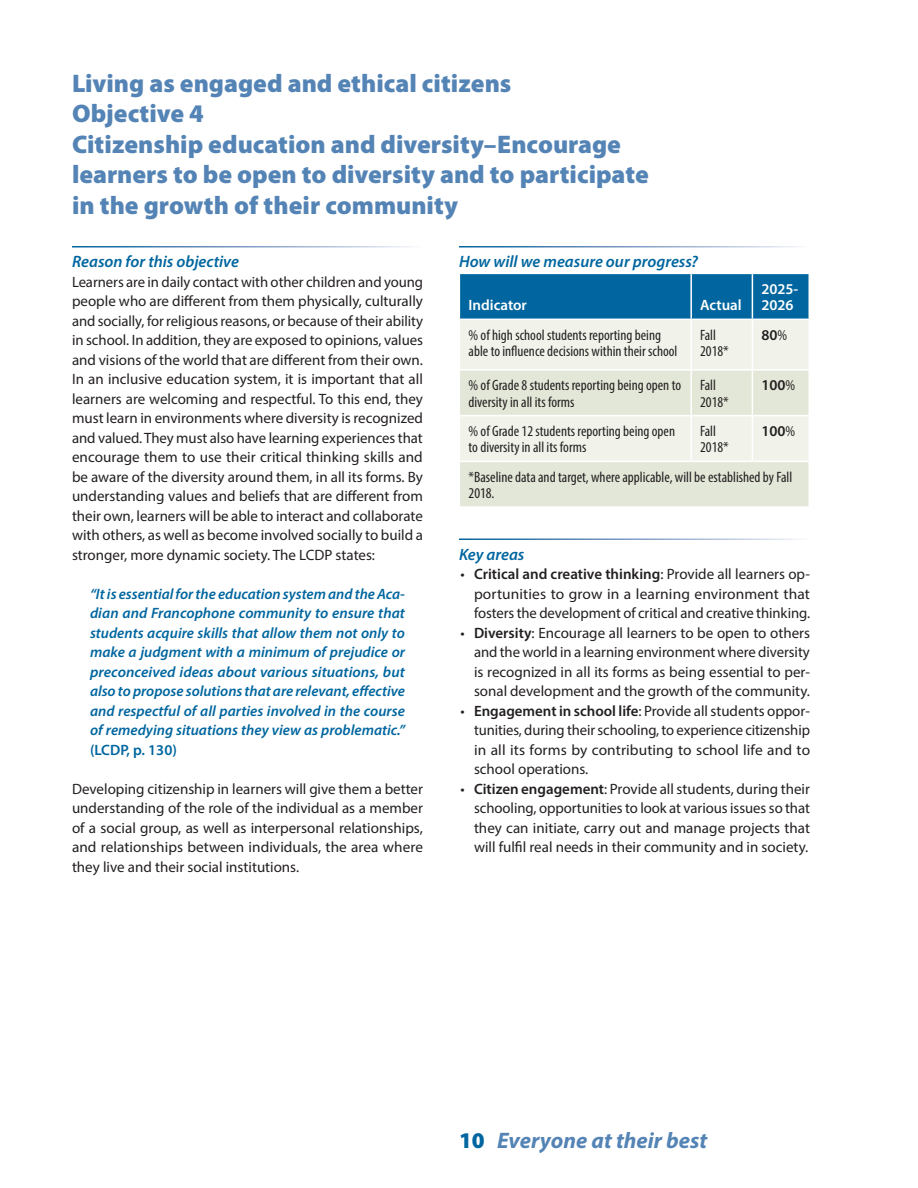
<style>
.page{position:relative;width:918px;height:1188px;background:#fff}
.page>*{position:absolute;margin:0;border:0;box-sizing:border-box;transform-origin:0 0}
.Heading_2{font:900 25.5px/30.6px "Myriad Pro";color:#5484b5}
.t1{font:italic 700 22.5px "Myriad Pro";color:#5484b5}
.Heading_3{font:italic 600 16.5px "Myriad Pro";color:#01669f}
.text{font:15px/19.5px "Myriad Pro";color:#231f20;text-align:justify}
.quote{font:italic 600 15px/19.5px "Myriad Pro";color:#01669f;text-align:justify}
.table_text{font:condensed 15px/16.5px "Myriad Pro";color:#231f20}
.table_head{font:600 15px/16.5px "Myriad Pro";color:#fff}
.table_text-2{font:600 15px "Myriad Pro";color:#231f20}
.s1{font-style:normal}
.s2{font-weight:400;font-stretch:condensed}
.s3{font-weight:600}
.s4{font-weight:900;font-style:normal;color:#01669f}
</style>
<div class="page">
<div style="left:460px;top:274px;width:348px;height:45px;background:#01669f"></div>
<div style="left:460px;top:320px;width:348px;height:49px;background:#f1f3eb"></div>
<svg style="left:460px;top:371px;width:348px;height:135px;background:#e7ebde"></svg>
<hr style="left:690px;top:274px;width:2px;height:45px;background:#fff">
<hr style="left:752px;top:274px;width:1px;height:45px;background:#fff">
<hr style="left:690px;top:320px;width:2px;height:49px;background:#fff">
<hr style="left:752px;top:320px;width:1px;height:49px;background:#fff">
<hr style="left:690px;top:371px;width:2px;height:44px;background:#fff">
<hr style="left:752px;top:371px;width:1px;height:44px;background:#fff">
<hr style="left:460px;top:415px;width:231px;height:1px;background:#fff">
<hr style="left:691px;top:415px;width:61px;height:1px;background:#fff">
<hr style="left:690px;top:416px;width:2px;height:45px;background:#fff">
<hr style="left:752px;top:415px;width:58px;height:1px;background:#fff">
<hr style="left:752px;top:416px;width:1px;height:45px;background:#fff">
<hr style="left:460px;top:461px;width:231px;height:1px;background:#fff">
<hr style="left:691px;top:461px;width:61px;height:1px;background:#fff">
<hr style="left:752px;top:461px;width:58px;height:1px;background:#fff">
<h2 class="Heading_2" style="left:72px;top:67px;width:578px">Living as engaged and ethical citizens<br>Objective 4<br>Citizenship education and diversity–Encourage learners to be open to diversity and to participate in the growth of their community</h2>
<h3 class="Heading_3" style="left:72px;top:251px;width:168px">Reason for this objective</h3>
<p class="text" style="left:72px;top:271px;width:353px">Learners are in daily contact with other children and young people who are different from them physically, culturally and socially, for religious reasons, or because of their ability in school. In addition, they are exposed to opinions, values and visions of the world that are different from their own.<br>In an inclusive education system, it is important that all learners are welcoming and respectful. To this end, they must learn in environments where diversity is recognized and valued. They must also have learning experiences that encourage them to use their critical thinking skills and be aware of the diversity around them, in all its forms. By understanding values and beliefs that are different from their own, learners will be able to interact and collaborate with others, as well as become involved socially to build a stronger, more dynamic society. The LCDP states:</p>
<p class="quote" style="left:90px;top:583px;width:317px">“It is essential for the education system and the Aca&shy;dian and Francophone community to ensure that students acquire skills that allow them not only to make a judgment with a minimum of prejudice or preconceived ideas about various situations, but also to propose solutions that are relevant, effective and respectful of all parties involved in the course of remedying situations they view as problematic.” <span class="s1">(LCDP, p. 130)</span></p>
<p class="text" style="left:72px;top:778px;width:353px">Developing citizenship in learners will give them a better understanding of the role of the individual as a member of a social group, as well as interpersonal relationships, and relationships between individuals, the area where they live and their social institutions.</p>
<h3 class="Heading_3" style="left:459px;top:251px;width:241px">How will we measure our progress?</h3>
<p class="table_head" style="left:469px;top:297px;width:60px">Indicator</p>
<p class="table_head" style="left:700px;top:297px;width:43px">Actual</p>
<p class="table_head" style="left:761px;top:280px;width:38px">2025-<br>2026</p>
<p class="table_text" style="left:469px;top:326px;width:210px">% of high school students reporting being able to influence decisions within their school</p>
<p class="table_text" style="left:700px;top:326px;width:30px">Fall<br>2018*</p>
<p class="table_text-2" style="left:761px;top:325px;width:27px">80<span class="s2">%</span></p>
<p class="table_text" style="left:469px;top:377px;width:214px">% of Grade 8 students reporting being open to diversity in all its forms</p>
<p class="table_text" style="left:700px;top:377px;width:30px">Fall<br>2018*</p>
<p class="table_text-2" style="left:761px;top:376px;width:35px">100<span class="s2">%</span></p>
<p class="table_text" style="left:469px;top:422px;width:208px">% of Grade 12 students reporting being open to diversity in all its forms</p>
<p class="table_text" style="left:700px;top:422px;width:30px">Fall<br>2018*</p>
<p class="table_text-2" style="left:761px;top:421px;width:35px">100<span class="s2">%</span></p>
<p class="table_text" style="left:469px;top:468px;width:325px">*Baseline data and target, where applicable, will be established by Fall<br>2018.</p>
<h3 class="Heading_3" style="left:459px;top:543px;width:67px">Key areas</h3>
<p class="text" style="left:474px;top:564px;width:338px;text-indent:-14px">• <span class="s3">Critical and creative thinking</span>: Provide all learners op&shy;portunities to grow in a learning environment that fosters the development of critical and creative thinking.</p>
<p class="text" style="left:474px;top:622px;width:338px;text-indent:-14px">• <span class="s3">Diversity</span>: Encourage all learners to be open to others and the world in a learning environment where diversity is recognized in all its forms as being essential to per&shy;sonal development and the growth of the community.</p>
<p class="text" style="left:474px;top:700px;width:338px;text-indent:-14px">• <span class="s3">Engagement in school life</span>: Provide all students oppor&shy;tunities, during their schooling, to experience citizenship in all its forms by contributing to school life and to school operations.</p>
<p class="text" style="left:474px;top:778px;width:338px;text-indent:-14px">• <span class="s3">Citizen engagement</span>: Provide all students, during their schooling, opportunities to look at various issues so that they can initiate, carry out and manage projects that will fulfil real needs in their community and in society.</p>
<h2 class="t1" style="left:459px;top:1125px;width:250px"><span class="s4">10</span> Everyone at their best</h2>
</div>
